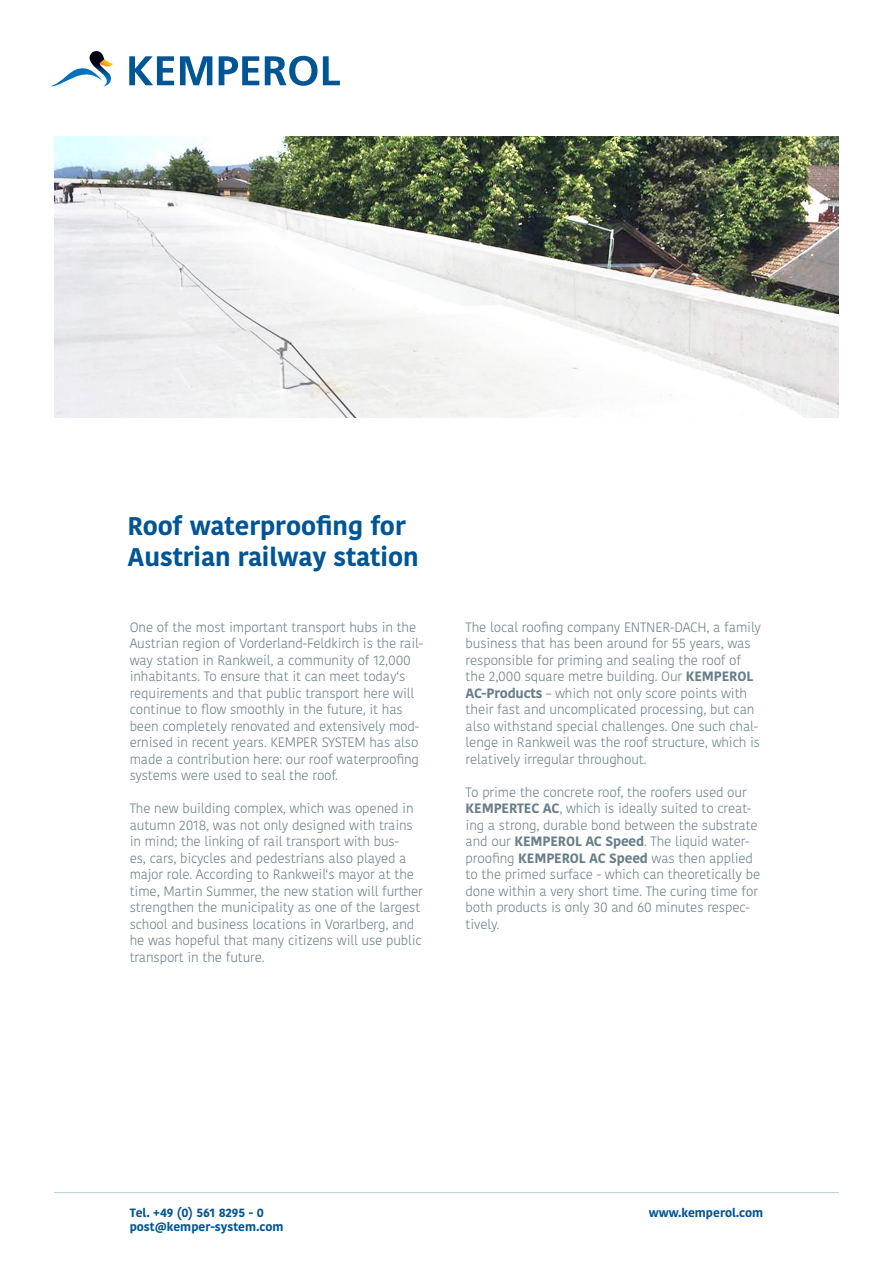
<style>
.page{position:relative;width:893px;height:1263px;background:#fff}
.page>*{position:absolute;margin:0;border:0;box-sizing:border-box;transform-origin:0 0}
.t1{font:700 25.5px/30.6px "Kohinoor Devanagari";color:#005595}
.t2{font:300 13.5px/16.5px "Kohinoor Devanagari";letter-spacing:-.01em;color:#687e88}
.t3{font:700 12px "Kohinoor Devanagari";color:#005595}
.s1{font-weight:700}
</style>
<div class="page">
<svg style="left:129px;top:56px;width:45px;height:29px"></svg>
<svg style="left:180px;top:56px;width:32px;height:29px"></svg>
<svg style="left:219px;top:56px;width:40px;height:29px"></svg>
<svg style="left:265px;top:56px;width:75px;height:30px"></svg>
<svg style="left:50px;top:51px;width:63px;height:36px"></svg>
<hr style="left:54px;top:1192px;width:785px;height:1px;background:#b7cdd7">
<img style="left:54px;top:137px;width:785px;height:280px">
<h1 class="t1" style="left:127px;top:511px;width:293px">Roof waterproofing for<br>Austrian railway station</h1>
<p class="t2" style="left:130px;top:619px;width:295px">One of the most important transport hubs in the Austrian region of Vorderland-Feldkirch is the rail&shy;way station in Rankweil, a community of 12,000 inhabitants. To ensure that it can meet today‘s requirements and that public transport here will continue to flow smoothly in the future, it has been completely renovated and extensively mod&shy;ernised in recent years. KEMPER SYSTEM has also made a contribution here: our roof waterproofing systems were used to seal the roof.</p>
<p class="t2" style="left:130px;top:800px;width:295px">The new building complex, which was opened in autumn 2018, was not only designed with trains in mind; the linking of rail transport with bus-<br>es, cars, bicycles and pedestrians also played a major role. According to Rankweil‘s mayor at the time, Martin Summer, the new station will further strengthen the municipality as one of the largest school and business locations in Vorarlberg, and he was hopeful that many citizens will use public transport in the future.</p>
<p class="t2" style="left:466px;top:619px;width:297px">The local roofing company ENTNER-DACH, a family business that has been around for 55 years, was responsible for priming and sealing the roof of the 2,000 square metre building. Our <span class="s1">KEMPEROL AC-Products</span> – which not only score points with their fast and uncomplicated processing, but can also withstand special challenges. One such chal&shy;lenge in Rankweil was the roof structure, which is relatively irregular throughout.</p>
<p class="t2" style="left:466px;top:784px;width:296px">To prime the concrete roof, the roofers used our <span class="s1">KEMPERTEC AC</span>, which is ideally suited to creat&shy;ing a strong, durable bond between the substrate and our <span class="s1">KEMPEROL AC Speed</span>. The liquid water&shy;proofing <span class="s1">KEMPEROL AC Speed</span> was then applied to the primed surface - which can theoretically be done within a very short time. The curing time for both products is only 30 and 60 minutes respec&shy;tively.</p>
<p class="t3" style="left:130px;top:1202px;width:136px">Tel. +49 (0) 561 8295 - 0</p>
<p class="t3" style="left:649px;top:1202px;width:116px">www.kemperol.com</p>
<p class="t3" style="left:130px;top:1216px;width:155px">post@kemper-system.com</p>
</div>
